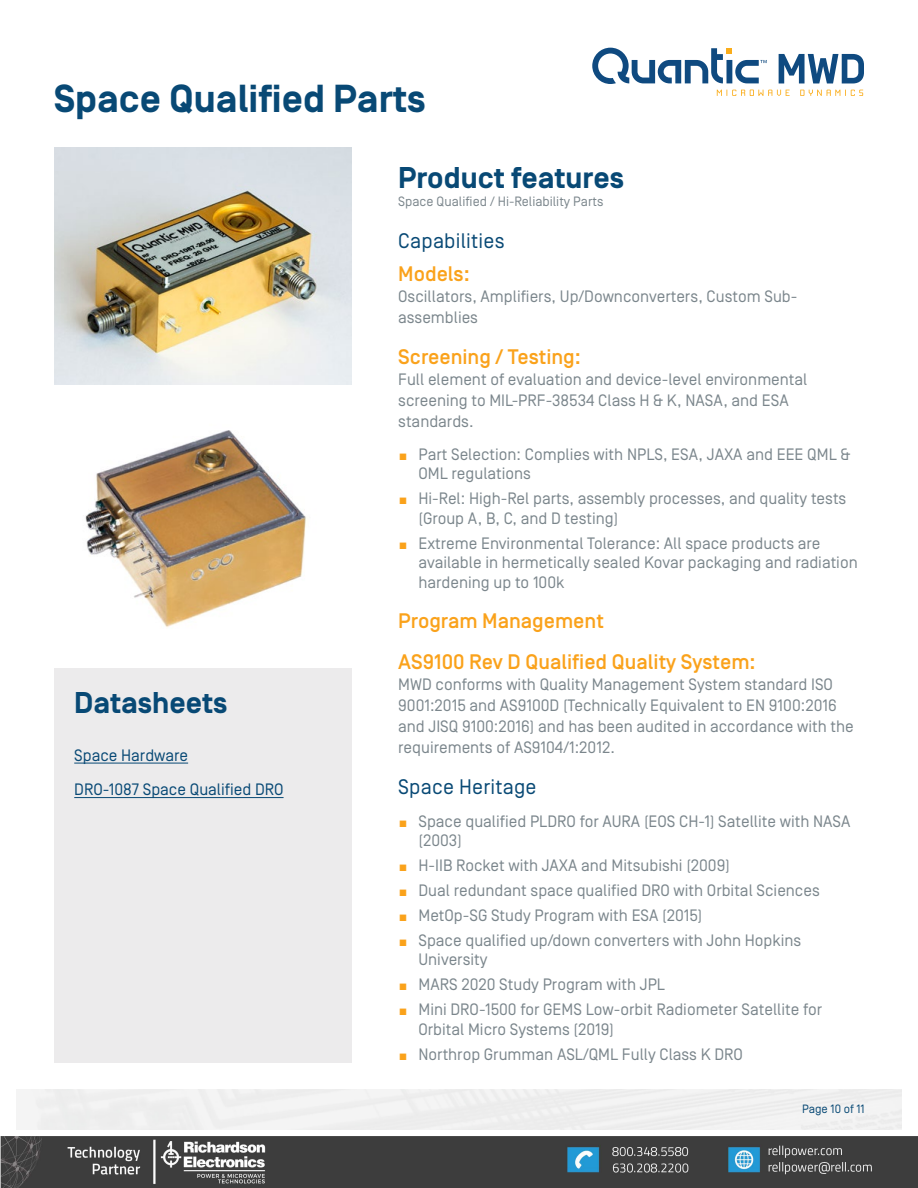
<style>
.page{position:relative;width:918px;height:1188px;background:#fff}
.page>*{position:absolute;margin:0;border:0;box-sizing:border-box;transform-origin:0 0}
.t1{font:700 39px "Simplon Norm";color:#084975}
.t2{font:700 30px "Simplon Norm";color:#084975}
.t3{font:500 21px/40.5px "Simplon Norm";color:#faa21b}
.t4{font:21px "Simplon Norm";letter-spacing:.01em;color:#084975}
.t5{font:16.5px/19.5px "Simplon Norm";color:#7b868c}
.t6{font:16.5px/34.5px "Simplon Norm";color:#084975}
.t7{font:13.5px "Simplon Norm";color:#7b868c}
.t8{font:12px "Simplon Norm";color:#084975}
.s1{font-size:12.3px;color:#faa21b}
</style>
<div class="page">
<svg style="left:592px;top:48px;width:175px;height:36px"></svg>
<svg style="left:779px;top:54px;width:85px;height:29px"></svg>
<svg style="left:717px;top:90px;width:146px;height:6px"></svg>
<img style="left:85px;top:430px;width:221px;height:198px">
<div style="left:54px;top:668px;width:298px;height:395px;background:#ecebec"></div>
<hr style="left:74px;top:763px;width:114px;height:1px;background:#084975">
<hr style="left:74px;top:797px;width:210px;height:1px;background:#084975">
<img style="left:54px;top:148px;width:298px;height:236px">
<img style="left:0;top:1136px;width:918px;height:52px">
<h1 class="t1" style="left:54px;top:78px;width:373px">Space Qualified Parts</h1>
<h2 class="t2" style="left:74px;top:686px;width:155px">Datasheets</h2>
<p class="t6" style="left:74px;top:738px;width:211px">Space Hardware<br>DRO-1087 Space Qualified DRO</p>
<h2 class="t2" style="left:398px;top:162px;width:227px">Product features</h2>
<p class="t7" style="left:398px;top:195px;width:207px">Space Qualified / Hi-Reliability Parts</p>
<p class="t4" style="left:398px;top:229px;width:108px">Capabilities</p>
<p class="t3" style="left:398px;top:255px;width:73px">Models:</p>
<p class="t5" style="left:398px;top:287px;width:401px;line-height:21px">Oscillators, Amplifiers, Up/Downconverters, Custom Sub&shy;assemblies</p>
<p class="t3" style="left:398px;top:337px;width:184px">Screening / Testing:</p>
<p class="t5" style="left:398px;top:369px;width:411px;line-height:21px">Full element of evaluation and device-level environmental screening to MIL-PRF-38534 Class H &amp; K, NASA, and ESA standards.</p>
<p class="t5" style="left:418px;top:445px;width:433px;text-indent:-20px"><span class="s1">■</span> Part Selection: Complies with NPLS, ESA, JAXA and EEE QML &amp;<br>OML regulations</p>
<p class="t5" style="left:418px;top:489px;width:429px;text-indent:-20px"><span class="s1">■</span> Hi-Rel: High-Rel parts, assembly processes, and quality tests (Group A, B, C, and D testing)</p>
<p class="t5" style="left:418px;top:534px;width:441px;text-indent:-20px"><span class="s1">■</span> Extreme Environmental Tolerance: All space products are available in hermetically sealed Kovar packaging and radiation hardening up to 100k</p>
<p class="t3" style="left:398px;top:602px;width:359px">Program Management<br>AS9100 Rev D Qualified Quality System:</p>
<p class="t5" style="left:398px;top:674px;width:457px;line-height:21px">MWD conforms with Quality Management System standard ISO 9001:2015 and AS9100D (Technically Equivalent to EN 9100:2016 and JISQ 9100:2016) and has been audited in accordance with the requirements of AS9104/1:2012.</p>
<p class="t4" style="left:398px;top:776px;width:140px">Space Heritage</p>
<p class="t5" style="left:418px;top:812px;width:433px;text-indent:-20px"><span class="s1">■</span> Space qualified PLDRO for AURA (EOS CH-1) Satellite with NASA (2003)</p>
<p class="t5" style="left:398px;top:856px;width:333px"><span class="s1">■</span> H-IIB Rocket with JAXA and Mitsubishi (2009)</p>
<p class="t5" style="left:398px;top:881px;width:423px"><span class="s1">■</span> Dual redundant space qualified DRO with Orbital Sciences</p>
<p class="t5" style="left:398px;top:906px;width:306px"><span class="s1">■</span> MetOp-SG Study Program with ESA (2015)</p>
<p class="t5" style="left:418px;top:931px;width:384px;text-indent:-20px"><span class="s1">■</span> Space qualified up/down converters with John Hopkins<br>University</p>
<p class="t5" style="left:398px;top:975px;width:268px"><span class="s1">■</span> MARS 2020 Study Program with JPL</p>
<p class="t5" style="left:418px;top:1000px;width:405px;text-indent:-20px"><span class="s1">■</span> Mini DRO-1500 for GEMS Low-orbit Radiometer Satellite for<br>Orbital Micro Systems (2019)</p>
<p class="t5" style="left:398px;top:1045px;width:346px"><span class="s1">■</span> Northrop Grumman ASL/QML Fully Class K DRO</p>
<p class="t8" style="left:802px;top:1103px;width:64px">Page 10 of 11</p>
</div>
